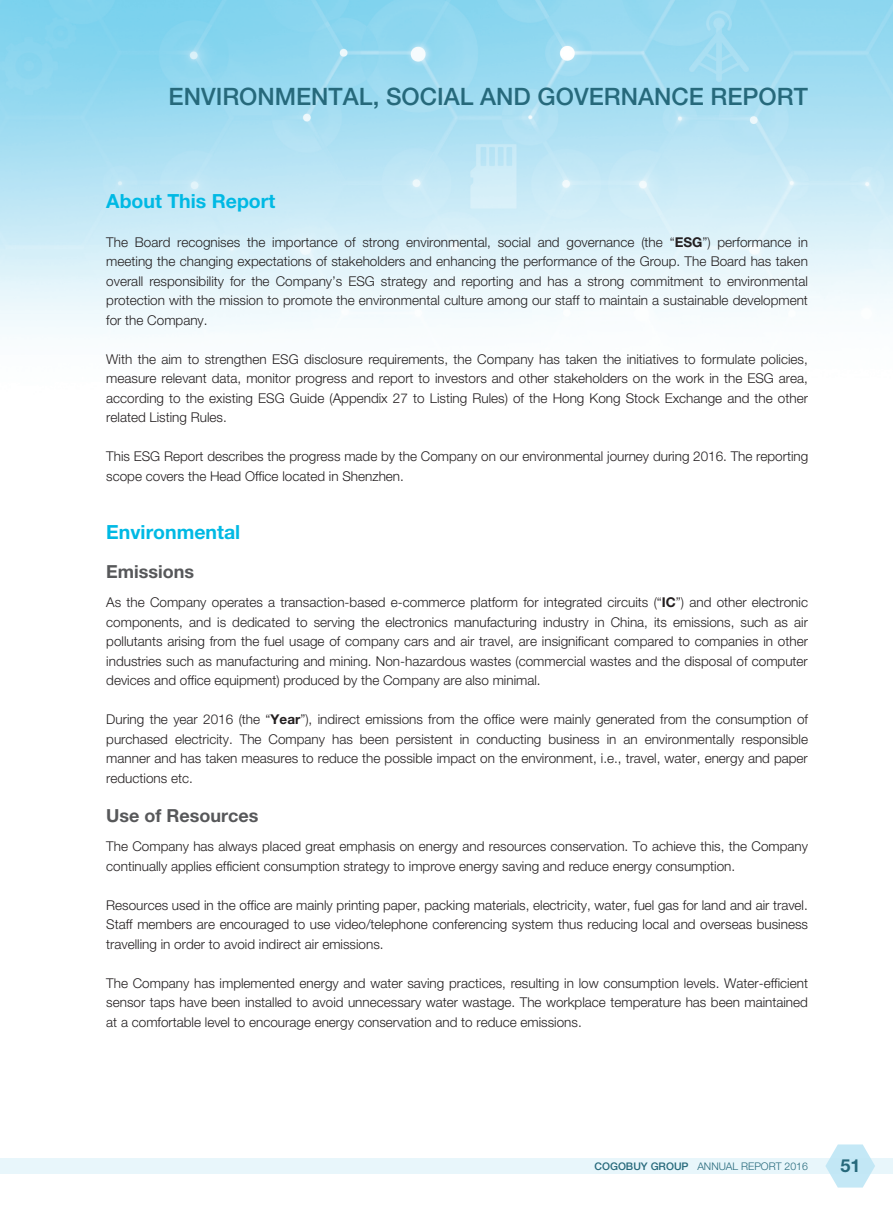
<style>
.page{position:relative;width:893px;height:1212px;background:#fff}
.page>*{position:absolute;margin:0;border:0;box-sizing:border-box;transform-origin:0 0}
.t1{font:500 24px "Helvetica Neue LT Std";color:#26697b}
.t2{font:700 19.5px "Helvetica Neue LT Std";color:#00b9e4}
.t3{font:700 18px "Helvetica Neue LT Std";color:#57585a}
.t4{font:700 18px "Helvetica Neue LT Std";color:#26697b}
.t5{font:300 13.5px/19.5px "Helvetica Neue LT Std";color:#231f20;text-align:justify}
.t6{font:300 10.5px "Helvetica Neue LT Std";color:#26697b}
.s1{font-weight:700}
.s2{font-weight:500}
</style>
<div class="page">
<img style="left:0;top:0;width:893px;height:335px">
<div style="left:0;top:1158px;width:893px;height:16px;background:#e8f6fb"></div>
<svg style="left:825px;top:1144px;width:50px;height:43px"></svg>
<h1 class="t1" style="left:169px;top:82px;width:641px">ENVIRONMENTAL, SOCIAL AND GOVERNANCE REPORT</h1>
<h2 class="t2" style="left:106px;top:189px;width:170px">About This Report</h2>
<p class="t5" style="left:106px;top:232px;width:703px">The Board recognises the importance of strong environmental, social and governance (the “<span class="s1">ESG</span>”) performance in meeting the changing expectations of stakeholders and enhancing the performance of the Group. The Board has taken overall responsibility for the Company’s ESG strategy and reporting and has a strong commitment to environmental protection with the mission to promote the environmental culture among our staff to maintain a sustainable development for the Company.</p>
<p class="t5" style="left:106px;top:349px;width:703px">With the aim to strengthen ESG disclosure requirements, the Company has taken the initiatives to formulate policies, measure relevant data, monitor progress and report to investors and other stakeholders on the work in the ESG area, according to the existing ESG Guide (Appendix 27 to Listing Rules) of the Hong Kong Stock Exchange and the other related Listing Rules.</p>
<p class="t5" style="left:106px;top:446px;width:703px">This ESG Report describes the progress made by the Company on our environmental journey during 2016. The reporting scope covers the Head Office located in Shenzhen.</p>
<h2 class="t2" style="left:106px;top:520px;width:135px">Environmental</h2>
<h3 class="t3" style="left:106px;top:560px;width:89px">Emissions</h3>
<p class="t5" style="left:106px;top:592px;width:703px">As the Company operates a transaction-based e-commerce platform for integrated circuits (“<span class="s1">IC</span>”) and other electronic components, and is dedicated to serving the electronics manufacturing industry in China, its emissions, such as air pollutants arising from the fuel usage of company cars and air travel, are insignificant compared to companies in other industries such as manufacturing and mining. Non-hazardous wastes (commercial wastes and the disposal of computer devices and office equipment) produced by the Company are also minimal.</p>
<p class="t5" style="left:106px;top:709px;width:703px">During the year 2016 (the “<span class="s1">Year</span>”), indirect emissions from the office were mainly generated from the consumption of purchased electricity. The Company has been persistent in conducting business in an environmentally responsible manner and has taken measures to reduce the possible impact on the environment, i.e., travel, water, energy and paper reductions etc.</p>
<h3 class="t3" style="left:106px;top:804px;width:154px">Use of Resources</h3>
<p class="t5" style="left:106px;top:836px;width:703px">The Company has always placed great emphasis on energy and resources conservation. To achieve this, the Company continually applies efficient consumption strategy to improve energy saving and reduce energy consumption.</p>
<p class="t5" style="left:106px;top:895px;width:703px">Resources used in the office are mainly printing paper, packing materials, electricity, water, fuel gas for land and air travel.<br>Staff members are encouraged to use video/telephone conferencing system thus reducing local and overseas business travelling in order to avoid indirect air emissions.</p>
<p class="t5" style="left:106px;top:973px;width:703px">The Company has implemented energy and water saving practices, resulting in low consumption levels. Water-efficient sensor taps have been installed to avoid unnecessary water wastage. The workplace temperature has been maintained at a comfortable level to encourage energy conservation and to reduce emissions.</p>
<p class="t6" style="left:594px;top:1160px;width:215px"><span class="s2">COGOBUY GROUP</span> ANNUAL REPORT 2016</p>
<h3 class="t4" style="left:840px;top:1155px;width:22px">51</h3>
</div>
